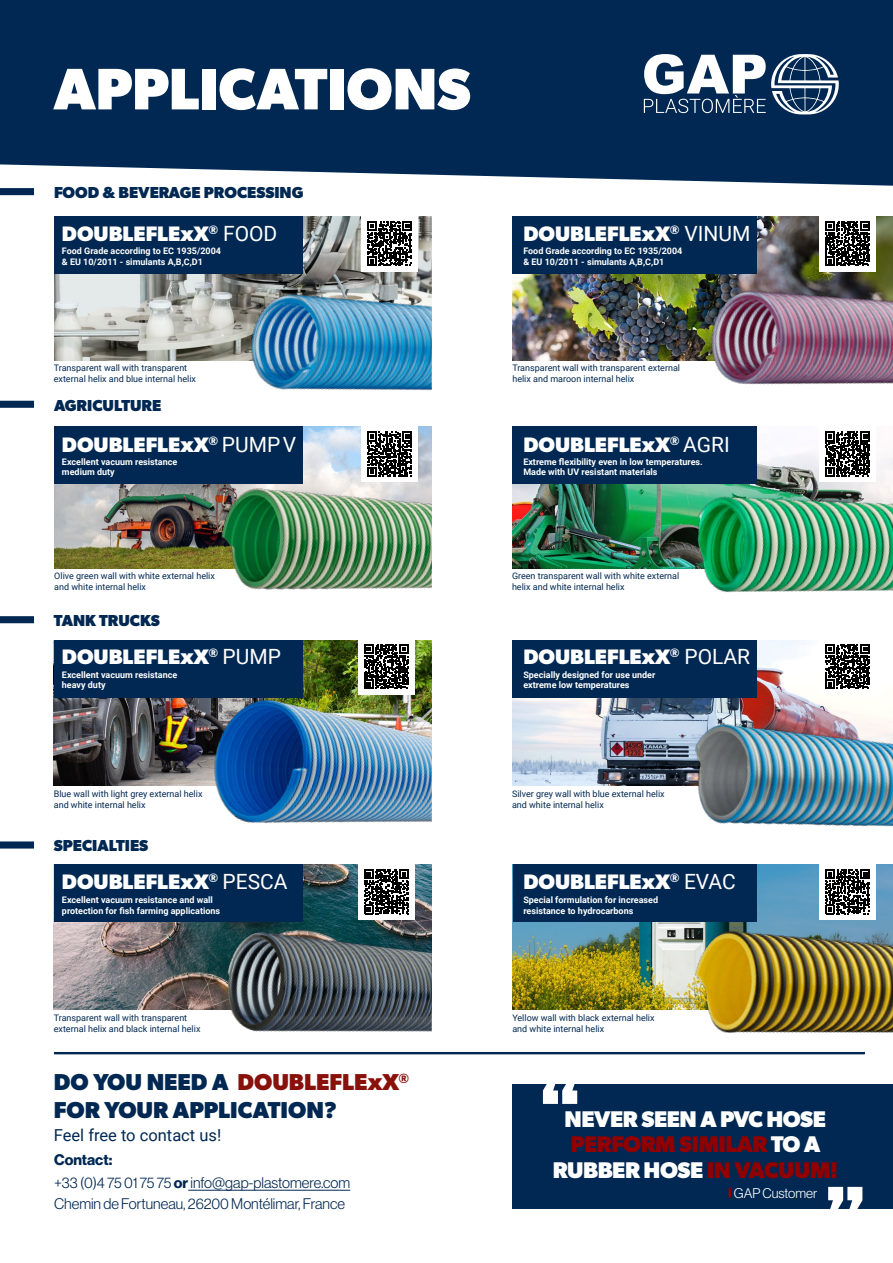
<style>
.page{position:relative;width:893px;height:1263px;background:#fff}
.page>*{position:absolute;margin:0;border:0;box-sizing:border-box;transform-origin:0 0}
.Quotation_Marks{font:800 94.95px "Alternate Gothic ATF";color:#fff}
.Subtitle__Right{font:700 58.8px "Gibson";color:#fff}
.Body__Left_Justify{font:700 23.1px "Gibson";color:#89110c}
.Body__Left_Justify-2{font:700 23.1px "Gibson";color:#002852}
.Subtitle__Right-2{font:700 22.8px "Gibson";letter-spacing:-.02em;color:#fff}
.Subtitle__Right-3{font:700 22.8px "Gibson";letter-spacing:-.02em;color:#900000}
.t1{font:700 21px "Gibson";color:#fff}
.Body__Left_Justify-3{font:16.5px "Roboto";color:#002852}
.t2{font:700 15.9px "Gibson";color:#002852}
.Body__Right{font:15px "N Haas Grotesk DS Pro 45 Lt";color:#002852}
.Body__Right-2{font:15px "N Haas Grotesk DS Pro 75 Bd";color:#002852}
.Body__Left{font:13.65px "N Haas Grotesk DS Pro 45 Lt";color:#fff}
.t3{font:9px/10.8px "Roboto";color:#002852}
.t4{font:700 9px/10.8px "Roboto";color:#fff}
.s1{font-family:"Roboto";font-weight:400}
.s2{color:#002852}
.s3{font-family:"N Haas Grotesk DS Pro 75 Bd"}
.s4{color:#fff}
.s5{color:#900000}
</style>
<div class="page">
<div style="left:512px;top:1084px;width:381px;height:124px;background:#002852"></div>
<hr style="left:188px;top:1190px;width:162px;height:1px;background:#002852">
<div style="left:53px;top:1052px;width:812px;height:2px;border:1px solid #002852"></div>
<img style="left:512px;top:484px;width:133px;height:85px">
<img style="left:54px;top:922px;width:155px;height:87px">
<img style="left:513px;top:640px;width:294px;height:146px">
<div style="left:513px;top:640px;width:244px;height:57px;background:#002852"></div>
<img style="left:54px;top:640px;width:378px;height:146px">
<div style="left:54px;top:640px;width:248px;height:57px;background:#002852"></div>
<div style="left:54px;top:865px;width:248px;height:57px;background:#002852"></div>
<img style="left:54px;top:484px;width:134px;height:85px">
<div style="left:512px;top:427px;width:245px;height:57px;background:#002852"></div>
<img style="left:512px;top:273px;width:137px;height:87px">
<img style="left:54px;top:216px;width:378px;height:144px">
<div style="left:54px;top:216px;width:248px;height:57px;background:#002852"></div>
<div style="left:512px;top:216px;width:245px;height:57px;background:#002852"></div>
<img style="left:649px;top:216px;width:244px;height:169px">
<img style="left:180px;top:220px;width:252px;height:171px">
<img style="left:645px;top:452px;width:248px;height:141px">
<img style="left:188px;top:426px;width:244px;height:164px">
<img style="left:513px;top:922px;width:155px;height:87px">
<img style="left:668px;top:865px;width:225px;height:168px">
<img style="left:209px;top:865px;width:223px;height:167px">
<img style="left:185px;top:658px;width:247px;height:166px">
<img style="left:668px;top:656px;width:225px;height:171px">
<div style="left:819px;top:216px;width:57px;height:55px;background:#fff"></div>
<svg style="left:825px;top:221px;width:45px;height:45px"></svg>
<div style="left:361px;top:216px;width:57px;height:55px;background:#fff"></div>
<svg style="left:367px;top:221px;width:45px;height:45px"></svg>
<div style="left:819px;top:426px;width:57px;height:56px;background:#fff"></div>
<svg style="left:825px;top:432px;width:45px;height:44px"></svg>
<div style="left:361px;top:426px;width:57px;height:56px;background:#fff"></div>
<svg style="left:367px;top:432px;width:45px;height:44px"></svg>
<div style="left:819px;top:639px;width:57px;height:55px;background:#fff"></div>
<svg style="left:825px;top:644px;width:45px;height:45px"></svg>
<div style="left:358px;top:639px;width:57px;height:55px;background:#fff"></div>
<svg style="left:364px;top:644px;width:45px;height:45px"></svg>
<div style="left:819px;top:864px;width:57px;height:56px;background:#fff"></div>
<svg style="left:825px;top:869px;width:45px;height:45px"></svg>
<div style="left:358px;top:864px;width:57px;height:56px;background:#fff"></div>
<svg style="left:364px;top:869px;width:45px;height:45px"></svg>
<div style="left:0;top:189px;width:33px;height:5px;background:#002852"></div>
<div style="left:0;top:188px;width:34px;height:7px;border:2px solid #002852"></div>
<div style="left:0;top:401px;width:33px;height:6px;background:#002852"></div>
<div style="left:0;top:401px;width:34px;height:7px;border:2px solid #002852"></div>
<div style="left:0;top:617px;width:33px;height:5px;background:#002852"></div>
<div style="left:0;top:616px;width:34px;height:7px;border:2px solid #002852"></div>
<div style="left:0;top:842px;width:33px;height:6px;background:#002852"></div>
<div style="left:0;top:841px;width:34px;height:7px;border:2px solid #002852"></div>
<div style="left:54px;top:427px;width:248px;height:57px;background:#002852"></div>
<div style="left:513px;top:865px;width:244px;height:57px;background:#002852"></div>
<svg style="left:729px;top:1187px;width:2px;height:10px"></svg>
<div style="left:0;top:0;width:893px;height:186px;background:#002852"></div>
<svg style="left:644px;top:54px;width:195px;height:61px"></svg>
<p class="Subtitle__Right" style="left:54px;top:54px;width:418px">APPLICATIONS</p>
<p class="t2" style="left:54px;top:183px;width:251px">FOOD &amp; BEVERAGE PROCESSING</p>
<p class="t1" style="left:62px;top:221px;width:217px">DOUBLEFLExX<sup>®</sup> <span class="s1">FOOD</span></p>
<p class="t1" style="left:523px;top:221px;width:229px">DOUBLEFLExX<sup>®</sup> <span class="s1">VINUM</span></p>
<p class="t4" style="left:62px;top:245px;width:161px">Food Grade according to EC 1935/2004</p>
<p class="t4" style="left:62px;top:256px;width:143px">&amp; EU 10/2011 - simulants A,B,C,D1</p>
<p class="t3" style="left:54px;top:362px;width:144px">Transparent wall with transparent external helix and blue internal helix</p>
<p class="t2" style="left:54px;top:396px;width:109px">AGRICULTURE</p>
<p class="t4" style="left:523px;top:245px;width:161px">Food Grade according to EC 1935/2004</p>
<p class="t4" style="left:523px;top:256px;width:143px">&amp; EU 10/2011 - simulants A,B,C,D1</p>
<p class="t3" style="left:512px;top:362px;width:169px">Transparent wall with transparent external helix and maroon internal helix</p>
<p class="t1" style="left:62px;top:432px;width:236px">DOUBLEFLExX<sup>®</sup> <span class="s1">PUMP V</span></p>
<p class="t1" style="left:523px;top:432px;width:208px">DOUBLEFLExX<sup>®</sup> <span class="s1">AGRI</span></p>
<p class="t4" style="left:62px;top:456px;width:117px">Excellent vacuum resistance</p>
<p class="t4" style="left:62px;top:466px;width:54px">medium duty</p>
<p class="t3" style="left:54px;top:570px;width:162px">Olive green wall with white external helix</p>
<p class="t3" style="left:54px;top:581px;width:93px">and white internal helix</p>
<p class="t2" style="left:54px;top:611px;width:107px">TANK TRUCKS</p>
<p class="t1" style="left:62px;top:645px;width:221px">DOUBLEFLExX<sup>®</sup> <span class="s1">PUMP</span></p>
<p class="t4" style="left:62px;top:669px;width:117px">Excellent vacuum resistance</p>
<p class="t4" style="left:62px;top:679px;width:45px">heavy duty</p>
<p class="t3" style="left:54px;top:788px;width:150px">Blue wall with light grey external helix</p>
<p class="t3" style="left:54px;top:799px;width:93px">and white internal helix</p>
<p class="t2" style="left:54px;top:836px;width:96px">SPECIALTIES</p>
<p class="t1" style="left:62px;top:869px;width:227px">DOUBLEFLExX<sup>®</sup> <span class="s1">PESCA</span></p>
<p class="t4" style="left:62px;top:894px;width:152px">Excellent vacuum resistance and wall</p>
<p class="t4" style="left:62px;top:905px;width:160px">protection for fish farming applications</p>
<p class="t3" style="left:54px;top:1012px;width:135px">Transparent wall with transparent</p>
<p class="t3" style="left:54px;top:1023px;width:148px">external helix and black internal helix</p>
<p class="Body__Left_Justify" style="left:54px;top:1068px;width:357px"><span class="s2">DO YOU NEED A</span> DOUBLEFLExX<sup>®</sup></p>
<p class="Body__Left_Justify-2" style="left:54px;top:1096px;width:285px">FOR YOUR APPLICATION?</p>
<p class="Body__Left_Justify-3" style="left:54px;top:1123px;width:169px">Feel free to contact us!</p>
<p class="Body__Right-2" style="left:54px;top:1151px;width:60px">Contact:</p>
<p class="Body__Right" style="left:54px;top:1174px;width:298px">+33 (0)4 75 01 75 75 <span class="s3">or</span> info@gap-plastomere.com</p>
<p class="Body__Right" style="left:54px;top:1195px;width:293px">Chemin de Fortuneau, 26200 Montélimar, France</p>
<p class="t4" style="left:523px;top:456px;width:181px">Extreme flexibility even in low temperatures.</p>
<p class="t4" style="left:523px;top:466px;width:136px">Made with UV resistant materials</p>
<p class="t3" style="left:512px;top:570px;width:169px">Green transparent wall with white external</p>
<p class="t3" style="left:512px;top:581px;width:114px">helix and white internal helix</p>
<p class="t1" style="left:523px;top:645px;width:228px">DOUBLEFLExX<sup>®</sup> <span class="s1">POLAR</span></p>
<p class="t4" style="left:523px;top:669px;width:134px">Specially designed for use under extreme low temperatures</p>
<p class="t3" style="left:512px;top:788px;width:154px">Silver grey wall with blue external helix</p>
<p class="t3" style="left:512px;top:799px;width:93px">and white internal helix</p>
<p class="t1" style="left:523px;top:869px;width:214px">DOUBLEFLExX<sup>®</sup> <span class="s1">EVAC</span></p>
<p class="t4" style="left:523px;top:894px;width:136px">Special formulation for increased</p>
<p class="t4" style="left:523px;top:905px;width:112px">resistance to hydrocarbons</p>
<p class="t3" style="left:512px;top:1012px;width:144px">Yellow wall with black external helix</p>
<p class="t3" style="left:512px;top:1023px;width:93px">and white internal helix</p>
<p class="Quotation_Marks" style="left:541px;top:1054px;width:41px">“</p>
<p class="Subtitle__Right-2" style="left:565px;top:1106px;width:263px">NEVER SEEN A PVC HOSE</p>
<p class="Subtitle__Right-3" style="left:570px;top:1131px;width:251px">PERFORM SIMILAR <span class="s4">TO A</span></p>
<p class="Subtitle__Right-2" style="left:553px;top:1156px;width:287px">RUBBER HOSE <span class="s5">IN VACUUM!</span></p>
<p class="Body__Left" style="left:734px;top:1185px;width:85px">GAP Customer</p>
<p class="Quotation_Marks" style="left:865px;top:1237px;width:41px;rotate:-180deg">“</p>
</div>
